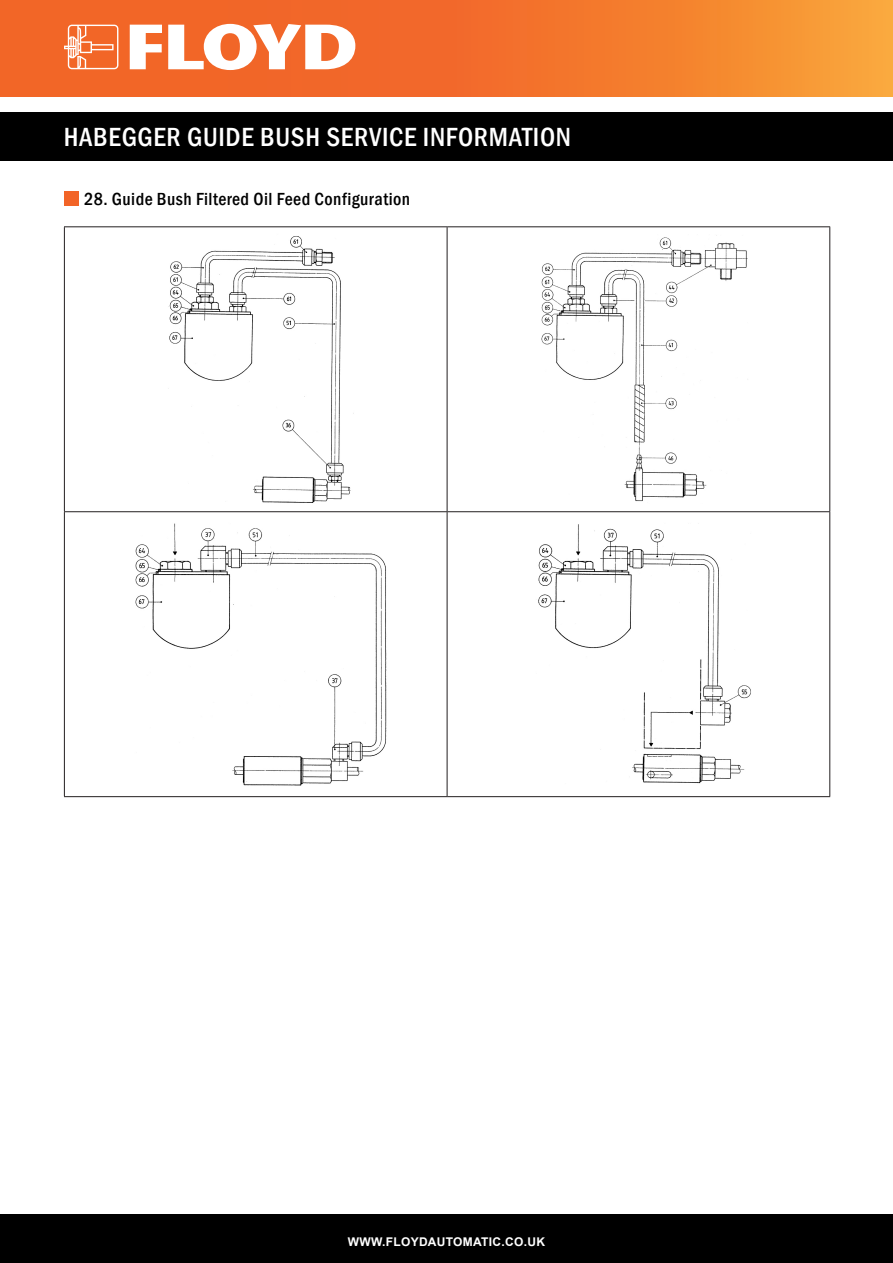
<style>
.page{position:relative;width:893px;height:1263px;background:#fff}
.page>*{position:absolute;margin:0;border:0;box-sizing:border-box;transform-origin:0 0}
.t1{font:500 condensed 27px "Franklin Gothic";letter-spacing:.025em;color:#fff}
.t2{font:500 condensed 18px "Franklin Gothic";letter-spacing:.025em;color:#000}
.t3{font:700 12px "Arial";letter-spacing:.025em;color:#fff}
</style>
<div class="page">
<div style="left:0;top:1214px;width:893px;height:49px;background:#000"></div>
<div style="left:0;top:112px;width:893px;height:48px;background:#000"></div>
<svg style="left:0;top:0;width:893px;height:97px;background:#f3782d"></svg>
<svg style="left:130px;top:25px;width:32px;height:44px"></svg>
<svg style="left:168px;top:24px;width:187px;height:46px"></svg>
<svg style="left:64px;top:25px;width:54px;height:44px;background:#f58b5b"></svg>
<hr style="left:64px;top:226px;width:383px;height:1px;background:#231f20">
<hr style="left:64px;top:227px;width:1px;height:284px;background:#231f20">
<hr style="left:447px;top:226px;width:383px;height:1px;background:#231f20">
<hr style="left:447px;top:227px;width:1px;height:284px;background:#231f20">
<hr style="left:829px;top:227px;width:1px;height:284px;background:#231f20">
<hr style="left:64px;top:511px;width:383px;height:1px;background:#231f20">
<hr style="left:64px;top:512px;width:1px;height:284px;background:#231f20">
<hr style="left:447px;top:511px;width:383px;height:1px;background:#231f20">
<hr style="left:447px;top:512px;width:1px;height:284px;background:#231f20">
<hr style="left:829px;top:512px;width:1px;height:284px;background:#231f20">
<hr style="left:64px;top:796px;width:383px;height:1px;background:#231f20">
<hr style="left:447px;top:796px;width:383px;height:1px;background:#231f20">
<img style="left:168px;top:236px;width:186px;height:267px">
<img style="left:541px;top:235px;width:207px;height:267px">
<img style="left:135px;top:523px;width:252px;height:263px">
<img style="left:538px;top:524px;width:213px;height:260px">
<div style="left:64px;top:191px;width:14px;height:15px;background:#f26427"></div>
<p class="t1" style="left:64px;top:119px;width:509px">HABEGGER GUIDE BUSH SERVICE INFORMATION</p>
<p class="t2" style="left:84px;top:187px;width:328px">28. Guide Bush Filtered Oil Feed Configuration</p>
<p class="t3" style="left:348px;top:1234px;width:199px">WWW.FLOYDAUTOMATIC.CO.UK</p>
</div>
